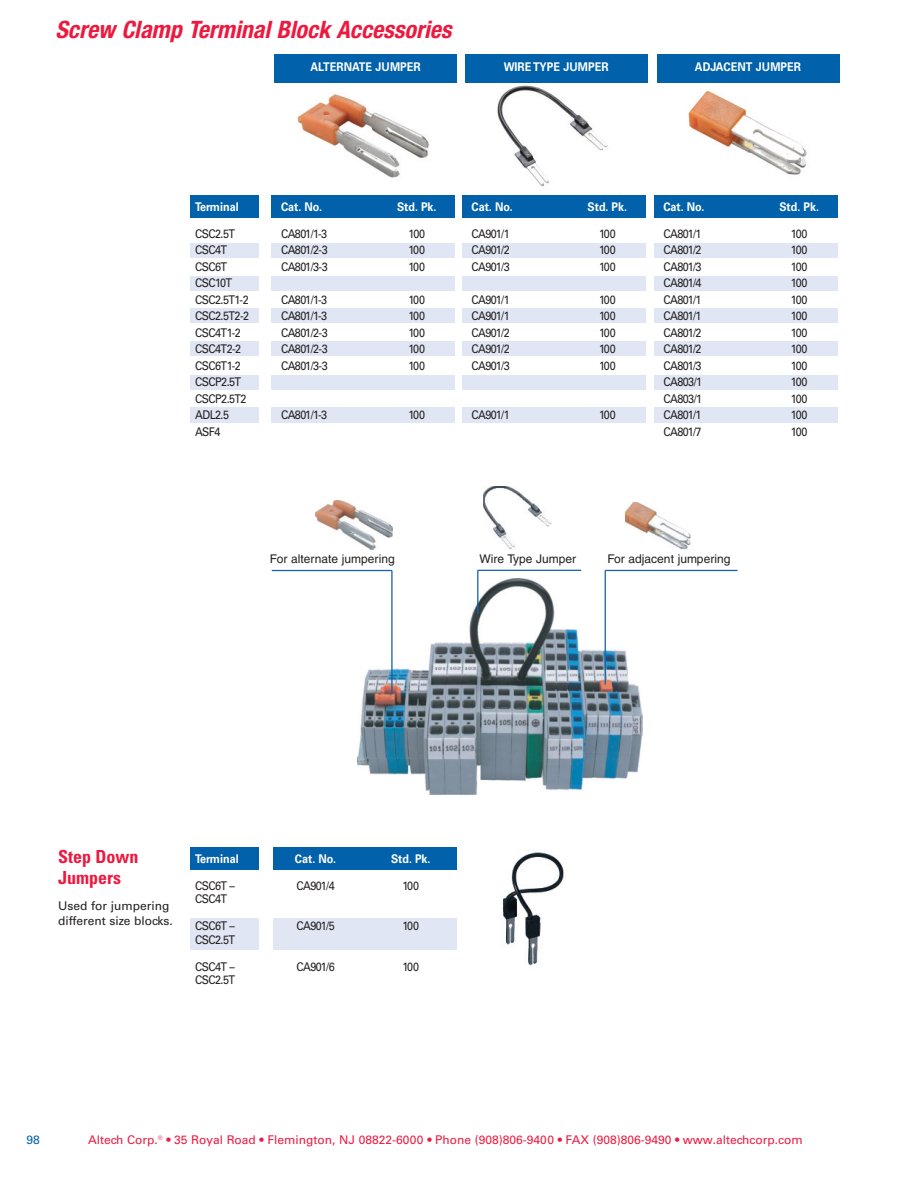
<style>
.page{position:relative;width:918px;height:1188px;background:#fff}
.page>*{position:absolute;margin:0;border:0;box-sizing:border-box;transform-origin:0 0}
.t1{font:italic 700 condensed 24px "Helvetica Neue";color:#ed1a40}
.t2{font:700 condensed 18px/21.6px "Univers";color:#ed1a40}
.t3{font:12px/16.5px "Univers";letter-spacing:-.05em;color:#231f20;scale:.9 1}
.t4{font:700 12px "Univers";color:#fff;scale:.9 1}
.t5{font:12px "Univers";color:#ed1a40}
.t6{font:12px "Helvetica";color:#231f20}
.t7{font:12px/14.4px "Univers";color:#231f20}
.t8{font:12px "Univers";color:#0161aa}
</style>
<div class="page">
<img style="left:677px;top:82px;width:144px;height:93px">
<img style="left:292px;top:82px;width:147px;height:96px">
<img style="left:491px;top:82px;width:122px;height:105px">
<div style="left:654px;top:243px;width:183px;height:14px;background:#e0e6f3"></div>
<div style="left:271px;top:243px;width:184px;height:14px;background:#e0e6f3"></div>
<div style="left:462px;top:243px;width:184px;height:14px;background:#e0e6f3"></div>
<div style="left:654px;top:276px;width:183px;height:14px;background:#e0e6f3"></div>
<div style="left:271px;top:276px;width:184px;height:14px;background:#e0e6f3"></div>
<div style="left:462px;top:276px;width:184px;height:14px;background:#e0e6f3"></div>
<div style="left:654px;top:309px;width:183px;height:14px;background:#e0e6f3"></div>
<div style="left:271px;top:309px;width:184px;height:14px;background:#e0e6f3"></div>
<div style="left:462px;top:309px;width:184px;height:14px;background:#e0e6f3"></div>
<div style="left:654px;top:342px;width:183px;height:14px;background:#e0e6f3"></div>
<div style="left:271px;top:342px;width:184px;height:14px;background:#e0e6f3"></div>
<div style="left:462px;top:342px;width:184px;height:14px;background:#e0e6f3"></div>
<div style="left:654px;top:375px;width:183px;height:14px;background:#e0e6f3"></div>
<div style="left:271px;top:375px;width:184px;height:14px;background:#e0e6f3"></div>
<div style="left:462px;top:375px;width:184px;height:14px;background:#e0e6f3"></div>
<div style="left:654px;top:408px;width:183px;height:15px;background:#e0e6f3"></div>
<div style="left:271px;top:408px;width:184px;height:15px;background:#e0e6f3"></div>
<div style="left:462px;top:408px;width:184px;height:15px;background:#e0e6f3"></div>
<div style="left:654px;top:196px;width:183px;height:22px;background:#0161aa"></div>
<div style="left:190px;top:243px;width:69px;height:14px;background:#e0e6f3"></div>
<div style="left:190px;top:276px;width:69px;height:14px;background:#e0e6f3"></div>
<div style="left:190px;top:309px;width:69px;height:14px;background:#e0e6f3"></div>
<div style="left:190px;top:342px;width:69px;height:14px;background:#e0e6f3"></div>
<div style="left:190px;top:375px;width:69px;height:14px;background:#e0e6f3"></div>
<div style="left:190px;top:408px;width:69px;height:15px;background:#e0e6f3"></div>
<div style="left:190px;top:196px;width:69px;height:22px;background:#0161aa"></div>
<div style="left:271px;top:196px;width:184px;height:22px;background:#0161aa"></div>
<div style="left:462px;top:196px;width:184px;height:22px;background:#0161aa"></div>
<img style="left:357px;top:579px;width:285px;height:215px">
<img style="left:484px;top:487px;width:68px;height:62px">
<img style="left:625px;top:502px;width:66px;height:47px">
<img style="left:315px;top:500px;width:78px;height:49px">
<svg style="left:272px;top:570px;width:121px;height:125px"></svg>
<svg style="left:477px;top:570px;width:104px;height:44px"></svg>
<svg style="left:605px;top:570px;width:133px;height:115px"></svg>
<div style="left:657px;top:54px;width:182px;height:28px;background:#0161aa"></div>
<div style="left:275px;top:54px;width:182px;height:28px;background:#0161aa"></div>
<div style="left:465px;top:54px;width:182px;height:28px;background:#0161aa"></div>
<img style="left:503px;top:852px;width:61px;height:114px">
<div style="left:190px;top:919px;width:69px;height:31px;background:#e0e6f3"></div>
<div style="left:190px;top:848px;width:69px;height:22px;background:#0161aa"></div>
<div style="left:273px;top:919px;width:184px;height:31px;background:#e0e6f3"></div>
<div style="left:273px;top:848px;width:184px;height:22px;background:#0161aa"></div>
<h1 class="t1" style="left:56px;top:21px;width:398px">Screw Clamp Terminal Block Accessories</h1>
<p class="t4" style="left:310px;top:63px;width:124px">ALTERNATE JUMPER</p>
<p class="t4" style="left:504px;top:63px;width:118px">WIRE TYPE JUMPER</p>
<p class="t4" style="left:695px;top:63px;width:119px">ADJACENT JUMPER</p>
<p class="t4" style="left:195px;top:202px;width:50px">Terminal</p>
<p class="t3" style="left:195px;top:226px;width:61px">CSC2.5T<br>CSC4T<br>CSC6T<br>CSC10T<br>CSC2.5T1-2<br>CSC2.5T2-2<br>CSC4T1-2<br>CSC4T2-2<br>CSC6T1-2<br>CSCP2.5T<br>CSCP2.5T2<br>ADL2.5<br>ASF4</p>
<p class="t4" style="left:281px;top:202px;width:47px">Cat. No.</p>
<p class="t4" style="left:397px;top:202px;width:46px">Std. Pk.</p>
<p class="t3" style="left:281px;top:226px;width:53px">CA801/1-3</p>
<p class="t3" style="left:408px;top:226px;width:20px">100</p>
<p class="t3" style="left:281px;top:243px;width:53px">CA801/2-3</p>
<p class="t3" style="left:408px;top:243px;width:20px">100</p>
<p class="t3" style="left:281px;top:259px;width:53px">CA801/3-3</p>
<p class="t3" style="left:408px;top:259px;width:20px">100</p>
<p class="t3" style="left:281px;top:292px;width:53px">CA801/1-3</p>
<p class="t3" style="left:408px;top:292px;width:20px">100</p>
<p class="t3" style="left:281px;top:309px;width:53px">CA801/1-3</p>
<p class="t3" style="left:408px;top:309px;width:20px">100</p>
<p class="t3" style="left:281px;top:325px;width:53px">CA801/2-3</p>
<p class="t3" style="left:408px;top:325px;width:20px">100</p>
<p class="t3" style="left:281px;top:342px;width:53px">CA801/2-3</p>
<p class="t3" style="left:408px;top:342px;width:20px">100</p>
<p class="t3" style="left:281px;top:358px;width:53px">CA801/3-3</p>
<p class="t3" style="left:408px;top:358px;width:20px">100</p>
<p class="t3" style="left:281px;top:408px;width:53px">CA801/1-3</p>
<p class="t3" style="left:408px;top:408px;width:20px">100</p>
<p class="t4" style="left:472px;top:202px;width:47px">Cat. No.</p>
<p class="t4" style="left:588px;top:202px;width:46px">Std. Pk.</p>
<p class="t3" style="left:472px;top:226px;width:44px">CA901/1</p>
<p class="t3" style="left:599px;top:226px;width:20px">100</p>
<p class="t3" style="left:472px;top:243px;width:44px">CA901/2</p>
<p class="t3" style="left:599px;top:243px;width:20px">100</p>
<p class="t3" style="left:472px;top:259px;width:44px">CA901/3</p>
<p class="t3" style="left:599px;top:259px;width:20px">100</p>
<p class="t3" style="left:472px;top:292px;width:44px">CA901/1</p>
<p class="t3" style="left:599px;top:292px;width:20px">100</p>
<p class="t3" style="left:472px;top:309px;width:44px">CA901/1</p>
<p class="t3" style="left:599px;top:309px;width:20px">100</p>
<p class="t3" style="left:472px;top:325px;width:44px">CA901/2</p>
<p class="t3" style="left:599px;top:325px;width:20px">100</p>
<p class="t3" style="left:472px;top:342px;width:44px">CA901/2</p>
<p class="t3" style="left:599px;top:342px;width:20px">100</p>
<p class="t3" style="left:472px;top:358px;width:44px">CA901/3</p>
<p class="t3" style="left:599px;top:358px;width:20px">100</p>
<p class="t3" style="left:472px;top:408px;width:44px">CA901/1</p>
<p class="t3" style="left:599px;top:408px;width:20px">100</p>
<p class="t4" style="left:663px;top:202px;width:47px">Cat. No.</p>
<p class="t4" style="left:779px;top:202px;width:46px">Std. Pk.</p>
<p class="t3" style="left:663px;top:226px;width:44px">CA801/1</p>
<p class="t3" style="left:791px;top:226px;width:20px">100</p>
<p class="t3" style="left:663px;top:243px;width:44px">CA801/2</p>
<p class="t3" style="left:791px;top:243px;width:20px">100</p>
<p class="t3" style="left:663px;top:259px;width:44px">CA801/3</p>
<p class="t3" style="left:791px;top:259px;width:20px">100</p>
<p class="t3" style="left:663px;top:276px;width:44px">CA801/4</p>
<p class="t3" style="left:791px;top:276px;width:20px">100</p>
<p class="t3" style="left:663px;top:292px;width:44px">CA801/1</p>
<p class="t3" style="left:791px;top:292px;width:20px">100</p>
<p class="t3" style="left:663px;top:309px;width:44px">CA801/1</p>
<p class="t3" style="left:791px;top:309px;width:20px">100</p>
<p class="t3" style="left:663px;top:325px;width:44px">CA801/2</p>
<p class="t3" style="left:791px;top:325px;width:20px">100</p>
<p class="t3" style="left:663px;top:342px;width:44px">CA801/2</p>
<p class="t3" style="left:791px;top:342px;width:20px">100</p>
<p class="t3" style="left:663px;top:358px;width:44px">CA801/3</p>
<p class="t3" style="left:791px;top:358px;width:20px">100</p>
<p class="t3" style="left:663px;top:375px;width:45px">CA803/1</p>
<p class="t3" style="left:791px;top:375px;width:20px">100</p>
<p class="t3" style="left:663px;top:391px;width:45px">CA803/1</p>
<p class="t3" style="left:791px;top:391px;width:20px">100</p>
<p class="t3" style="left:663px;top:408px;width:44px">CA801/1</p>
<p class="t3" style="left:791px;top:408px;width:20px">100</p>
<p class="t3" style="left:663px;top:424px;width:44px">CA801/7</p>
<p class="t3" style="left:791px;top:424px;width:20px">100</p>
<p class="t6" style="left:270px;top:554px;width:126px">For alternate jumpering</p>
<p class="t6" style="left:480px;top:554px;width:98px">Wire Type Jumper</p>
<p class="t6" style="left:607px;top:554px;width:125px">For adjacent jumpering</p>
<h2 class="t2" style="left:58px;top:847px;width:82px">Step Down<br>Jumpers</h2>
<p class="t7" style="left:58px;top:900px;width:116px">Used for jumpering different size blocks.</p>
<p class="t4" style="left:195px;top:854px;width:50px">Terminal</p>
<p class="t3" style="left:195px;top:880px;width:46px;line-height:13.5px">CSC6T –<br>CSC4T</p>
<p class="t3" style="left:195px;top:920px;width:46px;line-height:13.5px">CSC6T –<br>CSC2.5T</p>
<p class="t3" style="left:195px;top:961px;width:46px;line-height:13.5px">CSC4T –<br>CSC2.5T</p>
<p class="t4" style="left:295px;top:854px;width:47px">Cat. No.</p>
<p class="t4" style="left:391px;top:854px;width:46px">Std. Pk.</p>
<p class="t3" style="left:296px;top:878px;width:44px">CA901/4</p>
<p class="t3" style="left:402px;top:878px;width:20px">100</p>
<p class="t3" style="left:296px;top:919px;width:44px">CA901/5</p>
<p class="t3" style="left:402px;top:919px;width:20px">100</p>
<p class="t3" style="left:296px;top:959px;width:44px">CA901/6</p>
<p class="t3" style="left:402px;top:959px;width:20px">100</p>
<p class="t8" style="left:27px;top:1136px;width:15px">98</p>
<p class="t5" style="left:88px;top:1136px;width:716px">Altech Corp.<sup>®</sup> • 35 Royal Road • Flemington, NJ 08822-6000 • Phone (908)806-9400 • FAX (908)806-9490 • www.altechcorp.com</p>
</div>
